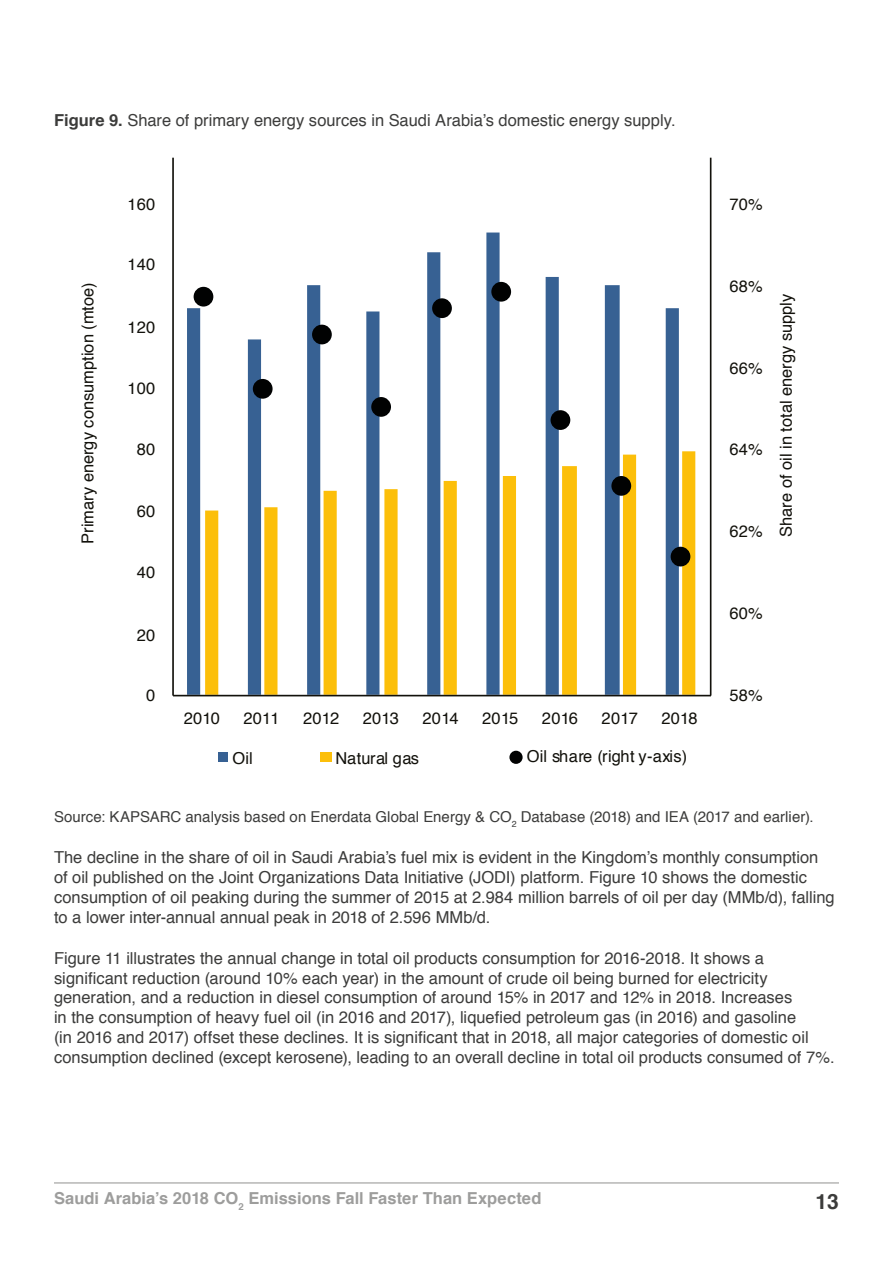
<style>
.page{position:relative;width:893px;height:1263px;background:#fff}
.page>*{position:absolute;margin:0;border:0;box-sizing:border-box;transform-origin:0 0}
.t1{font:700 21px "Helvetica";color:#3c3c3b}
.t2{font:16.5px/19.8px "Helvetica";color:#3c3c3b}
.t3{font:16.5px "Helvetica";color:#12110b}
.t4{font:700 16.5px "Helvetica";letter-spacing:.005em;color:#9d9d9c}
.t5{font:15px "Helvetica";letter-spacing:.005em;color:#3c3c3b}
.s1{font-weight:700}
</style>
<div class="page">
<hr style="left:54px;top:1182px;width:785px;height:1px;background:#9d9d9c">
<svg style="left:187px;top:233px;width:492px;height:462px"></svg>
<svg style="left:205px;top:451px;width:490px;height:244px"></svg>
<hr style="left:173px;top:695px;width:538px;height:1px;background:#12110b">
<div style="left:194px;top:287px;width:19px;height:20px;background:#010202;border-radius:50%"></div>
<div style="left:253px;top:379px;width:20px;height:20px;background:#010202;border-radius:50%"></div>
<div style="left:312px;top:325px;width:20px;height:19px;background:#010202;border-radius:50%"></div>
<div style="left:371px;top:397px;width:20px;height:20px;background:#010202;border-radius:50%"></div>
<div style="left:432px;top:298px;width:20px;height:20px;background:#010202;border-radius:50%"></div>
<div style="left:491px;top:282px;width:20px;height:20px;background:#010202;border-radius:50%"></div>
<div style="left:551px;top:410px;width:19px;height:20px;background:#010202;border-radius:50%"></div>
<div style="left:611px;top:476px;width:20px;height:20px;background:#010202;border-radius:50%"></div>
<div style="left:671px;top:547px;width:19px;height:19px;background:#010202;border-radius:50%"></div>
<div style="left:218px;top:752px;width:10px;height:10px;background:#376193"></div>
<div style="left:320px;top:752px;width:12px;height:10px;background:#fcbf0a"></div>
<div style="left:509px;top:751px;width:14px;height:13px;background:#010202;border-radius:50%"></div>
<hr style="left:172px;top:158px;width:2px;height:538px;background:#12110b">
<hr style="left:710px;top:158px;width:1px;height:538px;background:#12110b">
<p class="t2" style="left:54px;top:111px;width:623px"><span class="s1">Figure 9.</span> Share of primary energy sources in Saudi Arabia’s domestic energy supply.</p>
<p class="t3" style="left:127px;top:191px;width:29px">160</p>
<p class="t3" style="left:75px;top:544px;width:263px;rotate:-90deg">Primary energy consumption (mtoe)</p>
<p class="t3" style="left:127px;top:252px;width:29px">140</p>
<p class="t3" style="left:127px;top:314px;width:29px">120</p>
<p class="t3" style="left:127px;top:375px;width:29px">100</p>
<p class="t3" style="left:137px;top:436px;width:20px">80</p>
<p class="t3" style="left:137px;top:499px;width:20px">60</p>
<p class="t3" style="left:137px;top:559px;width:20px">40</p>
<p class="t3" style="left:137px;top:622px;width:20px">20</p>
<p class="t3" style="left:146px;top:683px;width:11px">0</p>
<p class="t3" style="left:184px;top:706px;width:38px">2010</p>
<p class="t3" style="left:243px;top:706px;width:38px">2011</p>
<p class="t3" style="left:303px;top:706px;width:38px">2012</p>
<p class="t3" style="left:363px;top:706px;width:38px">2013</p>
<p class="t3" style="left:423px;top:706px;width:38px">2014</p>
<p class="t3" style="left:482px;top:706px;width:38px">2015</p>
<p class="t3" style="left:542px;top:706px;width:38px">2016</p>
<p class="t3" style="left:602px;top:706px;width:38px">2017</p>
<p class="t3" style="left:661px;top:706px;width:38px">2018</p>
<p class="t3" style="left:232px;top:745px;width:22px">Oil</p>
<p class="t3" style="left:336px;top:745px;width:85px">Natural gas</p>
<p class="t3" style="left:527px;top:744px;width:162px">Oil share (right y-axis)</p>
<p class="t3" style="left:729px;top:191px;width:35px">70%</p>
<p class="t3" style="left:729px;top:273px;width:35px">68%</p>
<p class="t3" style="left:729px;top:355px;width:35px">66%</p>
<p class="t3" style="left:729px;top:436px;width:35px">64%</p>
<p class="t3" style="left:729px;top:518px;width:35px">62%</p>
<p class="t3" style="left:773px;top:537px;width:245px;rotate:-90deg">Share of oil in total energy supply</p>
<p class="t3" style="left:729px;top:601px;width:35px">60%</p>
<p class="t3" style="left:729px;top:683px;width:35px">58%</p>
<p class="t5" style="left:54px;top:805px;width:761px">Source: KAPSARC analysis based on Enerdata Global Energy &amp; CO<sub>2</sub> Database (2018) and IEA (2017 and earlier).</p>
<p class="t2" style="left:54px;top:848px;width:782px">The decline in the share of oil in Saudi Arabia’s fuel mix is evident in the Kingdom’s monthly consumption of oil published on the Joint Organizations Data Initiative (JODI) platform. Figure 10 shows the domestic consumption of oil peaking during the summer of 2015 at 2.984 million barrels of oil per day (MMb/d), falling to a lower inter-annual annual peak in 2018 of 2.596 MMb/d.</p>
<p class="t2" style="left:54px;top:948px;width:782px">Figure 11 illustrates the annual change in total oil products consumption for 2016-2018. It shows a significant reduction (around 10% each year) in the amount of crude oil being burned for electricity generation, and a reduction in diesel consumption of around 15% in 2017 and 12% in 2018. Increases<br>in the consumption of heavy fuel oil (in 2016 and 2017), liquefied petroleum gas (in 2016) and gasoline<br>(in 2016 and 2017) offset these declines. It is significant that in 2018, all major categories of domestic oil consumption declined (except kerosene), leading to an overall decline in total oil products consumed of 7%.</p>
<p class="t4" style="left:54px;top:1185px;width:489px">Saudi Arabia’s 2018 CO<sub>2</sub> Emissions Fall Faster Than Expected</p>
<p class="t1" style="left:816px;top:1185px;width:25px">13</p>
</div>
